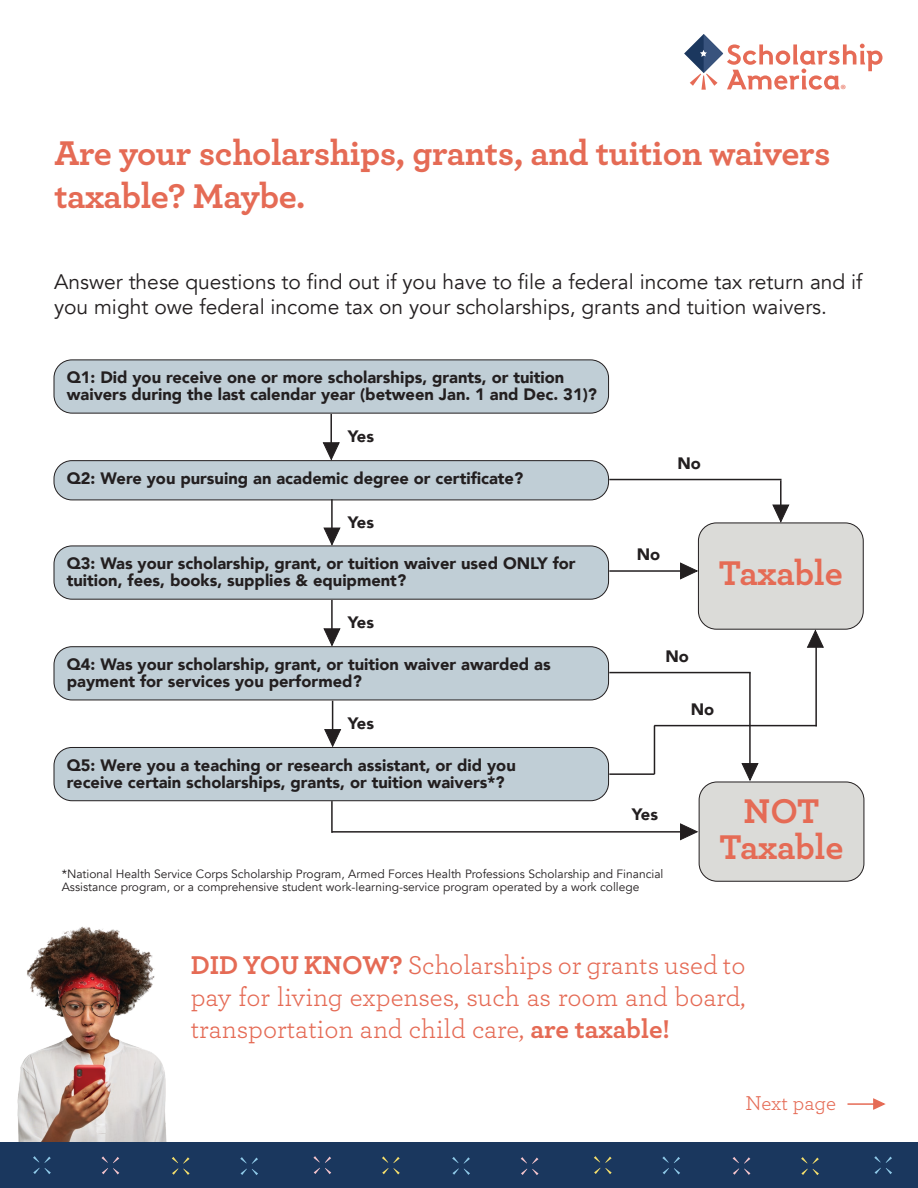
<style>
.page{position:relative;width:918px;height:1188px;background:#fff}
.page>*{position:absolute;margin:0;border:0;box-sizing:border-box;transform-origin:0 0}
.t1{font:700 36px/43.2px "Archer";letter-spacing:-.01em;color:#e56b55}
.t2{font:27px/32.4px "Archer";color:#e56b55;text-align:justify}
.t3{font:21px/25.2px "Avenir";color:#231f20}
.t4{font:21px "Archer";letter-spacing:-.01em;color:#e56b55}
.t5{font:900 16.5px/16.5px "Avenir";color:#231f20}
.t6{font:13.5px "Myriad Pro";color:#e76b57}
.t7{font:12px/13.5px "Avenir";color:#231f20}
.s1{font-weight:700}
</style>
<div class="page">
<img style="left:0;top:926px;width:261px;height:217px">
<div style="left:54px;top:360px;width:555px;height:53px;background:#c0ced6;border-radius:18px"></div>
<div style="left:54px;top:360px;width:555px;height:54px;border:1px solid #231f20;border-radius:18px"></div>
<div style="left:54px;top:461px;width:555px;height:39px;background:#c0ced6;border-radius:18px"></div>
<div style="left:54px;top:460px;width:555px;height:40px;border:1px solid #231f20;border-radius:18px"></div>
<div style="left:54px;top:546px;width:555px;height:53px;background:#c0ced6;border-radius:18px"></div>
<div style="left:54px;top:546px;width:555px;height:54px;border:1px solid #231f20;border-radius:18px"></div>
<div style="left:54px;top:647px;width:555px;height:53px;background:#c0ced6;border-radius:18px"></div>
<div style="left:54px;top:646px;width:555px;height:54px;border:1px solid #231f20;border-radius:18px"></div>
<div style="left:54px;top:747px;width:555px;height:54px;background:#c0ced6;border-radius:18px"></div>
<div style="left:54px;top:747px;width:555px;height:54px;border:1px solid #231f20;border-radius:18px"></div>
<div style="left:699px;top:782px;width:165px;height:99px;background:#dbdbd8;border-radius:18px"></div>
<div style="left:699px;top:782px;width:165px;height:100px;border:1px solid #231f20;border-radius:18px"></div>
<hr style="left:330px;top:414px;width:2px;height:39px;background:#231f20">
<svg style="left:323px;top:442px;width:17px;height:18px"></svg>
<hr style="left:331px;top:499px;width:2px;height:39px;background:#231f20">
<svg style="left:323px;top:528px;width:17px;height:17px"></svg>
<hr style="left:331px;top:600px;width:2px;height:39px;background:#231f20">
<svg style="left:323px;top:628px;width:17px;height:18px"></svg>
<hr style="left:332px;top:701px;width:1px;height:39px;background:#231f20">
<svg style="left:324px;top:729px;width:17px;height:18px"></svg>
<div style="left:698px;top:523px;width:165px;height:106px;background:#dbdbd8;border-radius:18px"></div>
<div style="left:698px;top:523px;width:166px;height:107px;border:1px solid #231f20;border-radius:18px"></div>
<hr style="left:609px;top:570px;width:82px;height:2px;background:#231f20">
<svg style="left:680px;top:562px;width:18px;height:17px"></svg>
<hr style="left:780px;top:480px;width:2px;height:35px;background:#231f20">
<svg style="left:772px;top:505px;width:17px;height:17px"></svg>
<hr style="left:609px;top:479px;width:173px;height:1px;background:#231f20">
<hr style="left:749px;top:673px;width:2px;height:101px;background:#231f20">
<svg style="left:742px;top:763px;width:16px;height:18px"></svg>
<hr style="left:609px;top:672px;width:142px;height:1px;background:#231f20">
<hr style="left:609px;top:773px;width:45px;height:2px;background:#231f20">
<svg style="left:684px;top:34px;width:199px;height:56px"></svg>
<hr style="left:848px;top:1103px;width:32px;height:2px;background:#e56b55">
<svg style="left:872px;top:1098px;width:14px;height:12px"></svg>
<div style="left:0;top:1143px;width:918px;height:45px;background:#1a375e"></div>
<svg style="left:33px;top:1156px;width:18px;height:18px"></svg>
<svg style="left:102px;top:1156px;width:17px;height:18px"></svg>
<svg style="left:172px;top:1157px;width:18px;height:18px"></svg>
<svg style="left:240px;top:1157px;width:18px;height:18px"></svg>
<svg style="left:313px;top:1156px;width:18px;height:18px"></svg>
<svg style="left:382px;top:1156px;width:18px;height:18px"></svg>
<svg style="left:452px;top:1157px;width:18px;height:18px"></svg>
<svg style="left:521px;top:1157px;width:18px;height:18px"></svg>
<svg style="left:594px;top:1156px;width:18px;height:18px"></svg>
<svg style="left:662px;top:1156px;width:18px;height:18px"></svg>
<svg style="left:733px;top:1157px;width:17px;height:18px"></svg>
<svg style="left:801px;top:1157px;width:18px;height:18px"></svg>
<svg style="left:874px;top:1156px;width:18px;height:18px"></svg>
<hr style="left:331px;top:801px;width:2px;height:32px;background:#231f20">
<hr style="left:332px;top:831px;width:359px;height:2px;background:#231f20">
<svg style="left:680px;top:823px;width:18px;height:17px"></svg>
<hr style="left:654px;top:726px;width:1px;height:48px;background:#231f20">
<hr style="left:654px;top:725px;width:163px;height:1px;background:#231f20">
<hr style="left:815px;top:637px;width:2px;height:89px;background:#231f20">
<svg style="left:807px;top:630px;width:17px;height:18px"></svg>
<p class="t6" style="left:841px;top:81px;width:7px">®</p>
<p class="t1" style="left:54px;top:129px;width:778px">Are your scholarships, grants, and tuition waivers taxable? Maybe.</p>
<p class="t3" style="left:54px;top:270px;width:810px">Answer these questions to find out if you have to file a federal income tax return and if you might owe federal income tax on your scholarships, grants and tuition waivers.</p>
<p class="t5" style="left:67px;top:369px;width:532px">Q1: Did you receive one or more scholarships, grants, or tuition waivers during the last calendar year (between Jan. 1 and Dec. 31)?</p>
<p class="t5" style="left:348px;top:427px;width:28px">Yes</p>
<p class="t5" style="left:67px;top:470px;width:458px">Q2: Were you pursuing an academic degree or certificate?</p>
<p class="t5" style="left:348px;top:513px;width:28px">Yes</p>
<p class="t5" style="left:67px;top:555px;width:510px">Q3: Was your scholarship, grant, or tuition waiver used ONLY for tuition, fees, books, supplies &amp; equipment?</p>
<p class="t5" style="left:348px;top:613px;width:28px">Yes</p>
<p class="t5" style="left:67px;top:656px;width:485px">Q4: Was your scholarship, grant, or tuition waiver awarded as payment for services you performed?</p>
<p class="t5" style="left:348px;top:715px;width:28px">Yes</p>
<p class="t5" style="left:67px;top:757px;width:451px">Q5: Were you a teaching or research assistant, or did you</p>
<p class="t5" style="left:67px;top:773px;width:439px">receive certain scholarships, grants, or tuition waivers*?</p>
<p class="t5" style="left:677px;top:455px;width:25px">No</p>
<p class="t5" style="left:637px;top:545px;width:25px">No</p>
<p class="t5" style="left:665px;top:648px;width:25px">No</p>
<p class="t1" style="left:719px;top:549px;width:126px">Taxable</p>
<p class="t5" style="left:632px;top:806px;width:28px">Yes</p>
<p class="t5" style="left:691px;top:701px;width:25px">No</p>
<p class="t1" style="left:744px;top:787px;width:77px">NOT</p>
<p class="t1" style="left:719px;top:823px;width:126px">Taxable</p>
<p class="t7" style="left:62px;top:867px;width:603px">*National Health Service Corps Scholarship Program, Armed Forces Health Professions Scholarship and Financial<br>Assistance program, or a comprehensive student work-learning-service program operated by a work college</p>
<p class="t2" style="left:191px;top:947px;width:556px"><span class="s1">DID YOU KNOW?</span> Scholarships or grants used to pay for living expenses, such as room and board, transportation and child care, <span class="s1">are taxable!</span></p>
<p class="t4" style="left:745px;top:1089px;width:92px">Next page</p>
</div>
